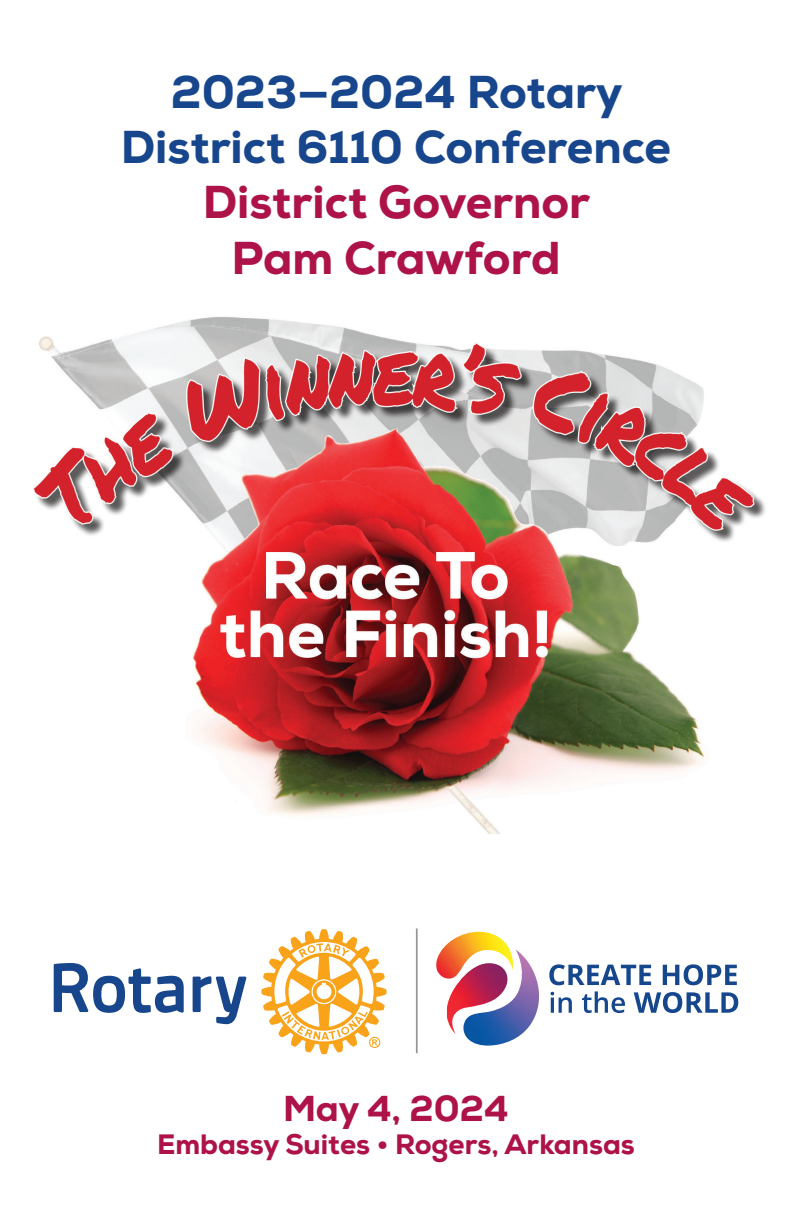
<style>
.page{position:relative;width:792px;height:1224px;background:#fff}
.page>*{position:absolute;margin:0;border:0;box-sizing:border-box;transform-origin:0 0}
.Nexa_headline{font:800 46px "Nexa";color:#17468d}
.Nexa_headline-2{font:800 46px "Nexa";color:#ad1248}
.t1{font:800 36px "Nexa";color:#ad1248}
.t2{font:800 28px "Nexa";color:#ad1248}
</style>
<div class="page">
<svg style="left:54px;top:963px;width:192px;height:61px"></svg>
<svg style="left:261px;top:929px;width:125px;height:125px"></svg>
<svg style="left:416px;top:929px;width:2px;height:124px"></svg>
<svg style="left:436px;top:932px;width:302px;height:114px"></svg>
<img style="left:33px;top:317px;width:732px;height:517px">
<p class="Nexa_headline" style="left:171px;top:63px;width:453px">2023—2024 Rotary</p>
<p class="Nexa_headline" style="left:121px;top:118px;width:552px">District 6110 Conference</p>
<p class="Nexa_headline-2" style="left:203px;top:173px;width:389px">District Governor</p>
<p class="Nexa_headline-2" style="left:231px;top:228px;width:331px">Pam Crawford</p>
<p class="t1" style="left:283px;top:1085px;width:227px">May 4, 2024</p>
<p class="t2" style="left:157px;top:1127px;width:479px">Embassy Suites • Rogers, Arkansas</p>
</div>
